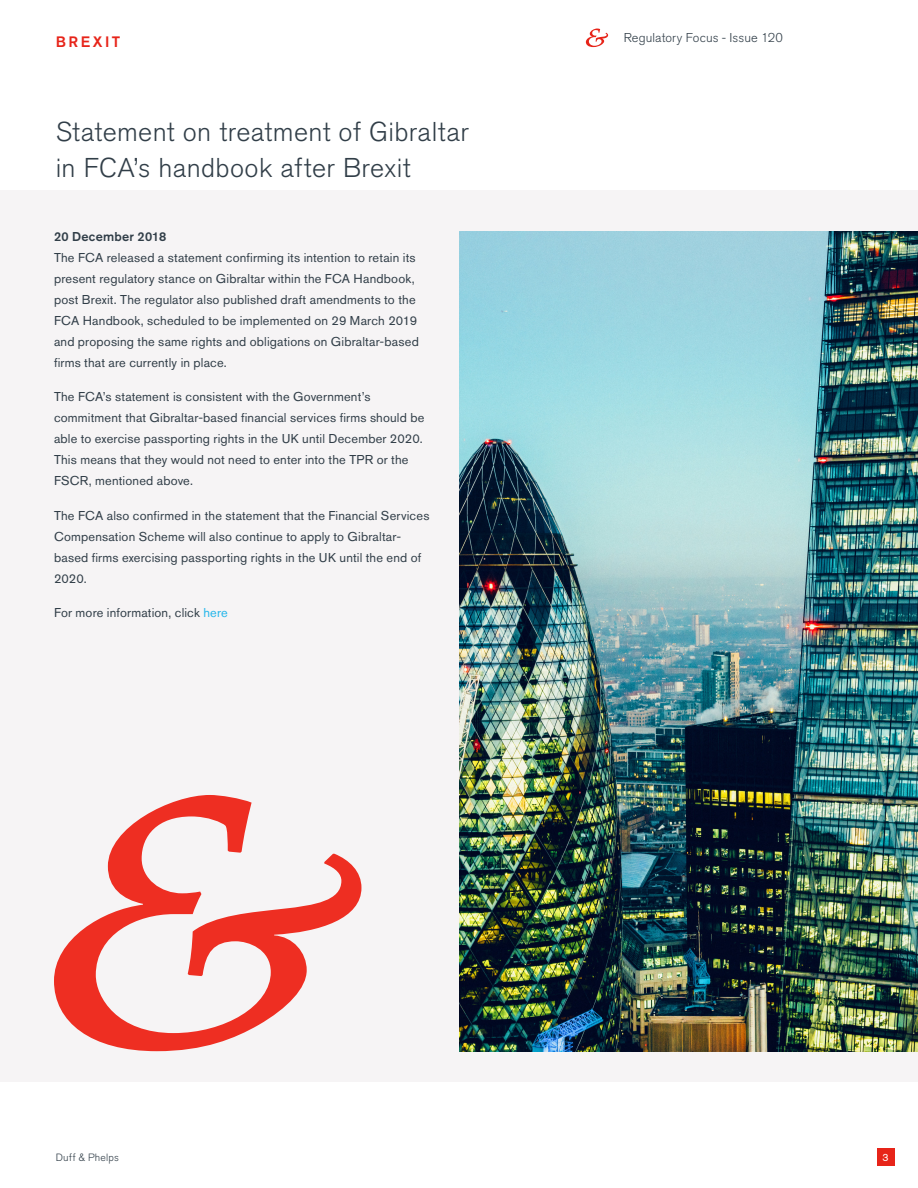
<style>
.page{position:relative;width:918px;height:1188px;background:#fff}
.page>*{position:absolute;margin:0;border:0;box-sizing:border-box;transform-origin:0 0}
.Article_Title{font:300 27px/36px "Akzidenz Grotesk BQ";letter-spacing:.015em;color:#313e48}
.Heading{font:500 15px "Akzidenz Grotesk BQ";letter-spacing:.16em;color:#e72419}
.Body_Text{font:12.75px/21px "Akzidenz Grotesk BQ";letter-spacing:.015em;color:#313e48}
.t1{font:300 12.75px "Akzidenz Grotesk BQ";letter-spacing:.01em;color:#313e48}
.Sub-Heading{font:500 12.75px "Akzidenz Grotesk BQ";letter-spacing:.015em;color:#313e48}
.t2{font:300 10.5px "Akzidenz Grotesk BQ";letter-spacing:.02em;color:#313e48}
.t3{font:10.5px "Akzidenz Grotesk BQ";color:#fff}
.s1{color:#26b6ea}
</style>
<div class="page">
<div style="left:0;top:190px;width:918px;height:892px;background:#f6f4f5"></div>
<div style="left:877px;top:1148px;width:18px;height:18px;background:#e72419"></div>
<svg style="left:586px;top:29px;width:22px;height:18px"></svg>
<img style="left:459px;top:231px;width:459px;height:820px">
<svg style="left:54px;top:795px;width:307px;height:256px"></svg>
<p class="Heading" style="left:56px;top:33px;width:66px">BREXIT</p>
<p class="Article_Title" style="left:56px;top:114px;width:415px">Statement on treatment of Gibraltar in FCA’s handbook after Brexit</p>
<p class="Sub-Heading" style="left:54px;top:229px;width:114px">20 December 2018</p>
<p class="Body_Text" style="left:54px;top:247px;width:366px">The FCA released a statement confirming its intention to retain its present regulatory stance on Gibraltar within the FCA Handbook, post Brexit. The regulator also published draft amendments to the FCA Handbook, scheduled to be implemented on 29 March 2019 and proposing the same rights and obligations on Gibraltar-based firms that are currently in place.</p>
<p class="Body_Text" style="left:54px;top:386px;width:372px">The FCA’s statement is consistent with the Government’s commitment that Gibraltar-based financial services firms should be able to exercise passporting rights in the UK until December 2020.<br>This means that they would not need to enter into the TPR or the FSCR, mentioned above.</p>
<p class="Body_Text" style="left:54px;top:505px;width:377px">The FCA also confirmed in the statement that the Financial Services Compensation Scheme will also continue to apply to Gibraltar&shy;based firms exercising passporting rights in the UK until the end of 2020.</p>
<p class="Body_Text" style="left:54px;top:602px;width:175px">For more information, click <span class="s1">here</span></p>
<p class="t1" style="left:624px;top:31px;width:161px">Regulatory Focus - Issue 120</p>
<p class="t2" style="left:56px;top:1152px;width:65px">Duff &amp; Phelps</p>
<p class="t3" style="left:883px;top:1151px;width:8px">3</p>
</div>
